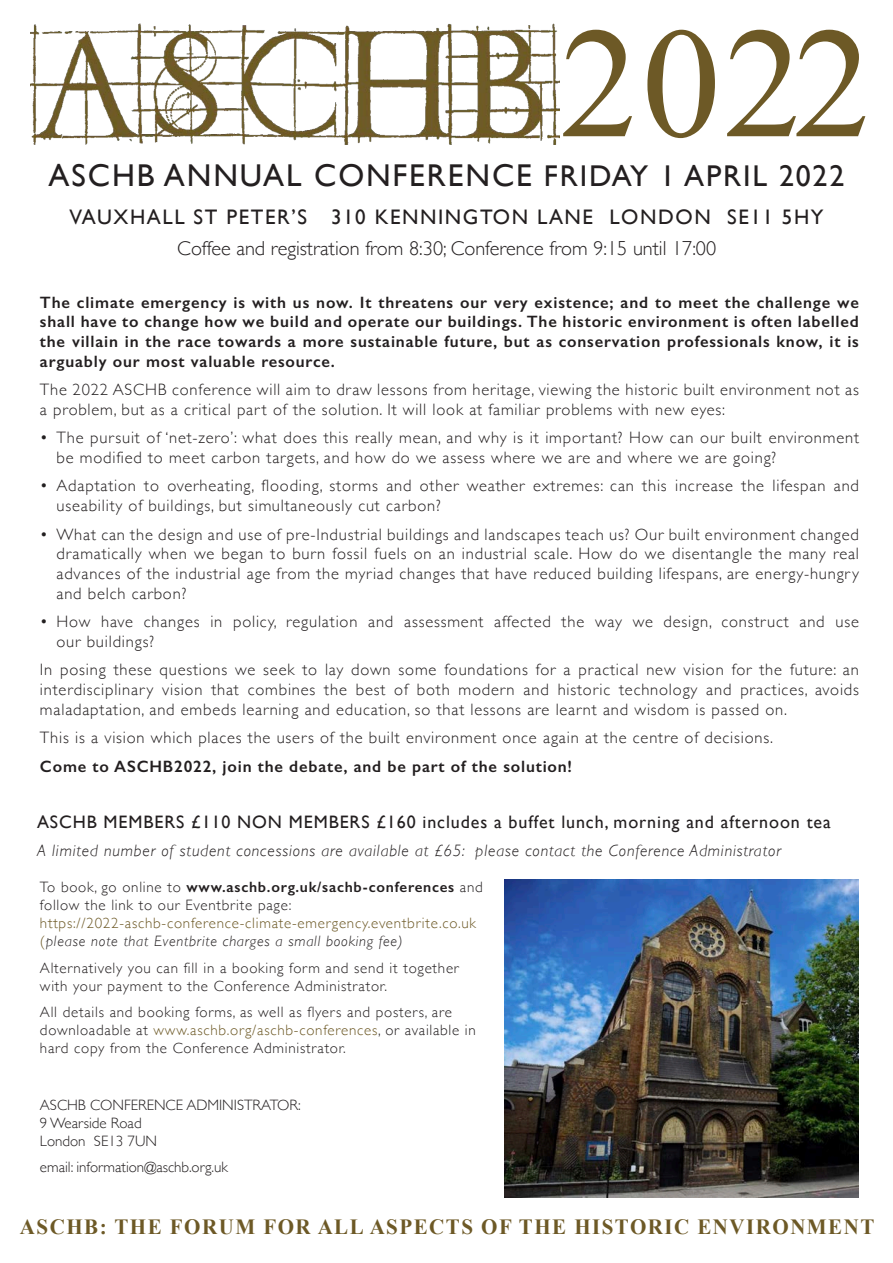
<style>
.page{position:relative;width:893px;height:1263px;background:#fff}
.page>*{position:absolute;margin:0;border:0;box-sizing:border-box;transform-origin:0 0}
.t1{font:157.65px "Times New Roman";color:#6d5926}
.BASIC{font:31.5px "Gill Sans";letter-spacing:.06em;color:#231f20}
.t2{font:700 21.6px "Times New Roman";letter-spacing:.07em;color:#6d5926}
.BASIC-2{font:21px "Gill Sans";letter-spacing:.075em;color:#231f20}
.BASIC-3{font:300 20.25px "Gill Sans";color:#231f20}
.General_text{font:18px "Gill Sans";letter-spacing:.05em;color:#231f20}
.General_text-2{font:300 16.5px/19.8px "Gill Sans";letter-spacing:.05em;color:#231f20}
.General_text-3{font:600 16.5px/19.8px "Gill Sans";letter-spacing:.05em;color:#231f20;text-align:justify}
.BASIC-4{font:italic 300 16.5px "Gill Sans";letter-spacing:.05em;color:#231f20}
.General_text-4{font:300 15px/18px "Gill Sans";letter-spacing:.05em;color:#6d5926}
.BASIC-5{font:300 15px/18px "Gill Sans";letter-spacing:.05em;color:#231f20}
.General_text-5{font:300 15px/18px "Gill Sans";letter-spacing:.05em;color:#231f20}
.BASIC-6{font:300 15px/18px "Gill Sans";color:#231f20}
.s1{font-size:30px}
.s2{color:#231f20}
.s3{font-weight:600;color:#231f20}
.s4{font-style:italic;color:#231f20}
.s5{color:#6d5926}
</style>
<div class="page">
<img style="left:505px;top:879px;width:354px;height:318px">
<img style="left:30px;top:24px;width:529px;height:121px">
<p class="t1" style="left:560px;top:-23px;width:314px">2022</p>
<p class="BASIC" style="left:49px;top:157px;width:797px">ASCHB ANNUAL CONFERENCE <span class="s1">FRIDAY 1 APRIL 2022</span></p>
<p class="BASIC-2" style="left:69px;top:205px;width:756px">VAUXHALL ST PETER’S 310 KENNINGTON LANE LONDON SE11 5HY</p>
<p class="BASIC-3" style="left:177px;top:232px;width:540px">Coffee and registration from 8:30; Conference from 9:15 until 17:00</p>
<p class="General_text-3" style="left:40px;top:292px;width:820px">The climate emergency is with us now. It threatens our very existence; and to meet the challenge we shall have to change how we build and operate our buildings. The historic environment is often labelled the villain in the race towards a more sustainable future, but as conservation professionals know, it is arguably our most valuable resource.</p>
<p class="General_text-2" style="left:40px;top:379px;width:820px">The 2022 ASCHB conference will aim to draw lessons from heritage, viewing the historic built environment not as a problem, but as a critical part of the solution. It will look at familiar problems with new eyes:</p>
<p class="General_text-2" style="left:56px;top:427px;width:804px;text-indent:-16px">• The pursuit of ‘net-zero’: what does this really mean, and why is it important? How can our built environment be modified to meet carbon targets, and how do we assess where we are and where we are going?</p>
<p class="General_text-2" style="left:56px;top:475px;width:804px;text-indent:-16px">• Adaptation to overheating, flooding, storms and other weather extremes: can this increase the lifespan and useability of buildings, but simultaneously cut carbon?</p>
<p class="General_text-2" style="left:56px;top:523px;width:804px;text-align:justify;text-indent:-16px">• What can the design and use of pre-Industrial buildings and landscapes teach us? Our built environment changed dramatically when we began to burn fossil fuels on an industrial scale. How do we disentangle the many real advances of the industrial age from the myriad changes that have reduced building lifespans, are energy-hungry and belch carbon?</p>
<p class="General_text-2" style="left:56px;top:611px;width:804px;text-indent:-16px">• How have changes in policy, regulation and assessment affected the way we design, construct and use our buildings?</p>
<p class="General_text-2" style="left:40px;top:659px;width:820px;text-align:justify">In posing these questions we seek to lay down some foundations for a practical new vision for the future: an interdisciplinary vision that combines the best of both modern and historic technology and practices, avoids maladaptation, and embeds learning and education, so that lessons are learnt and wisdom is passed on.</p>
<p class="General_text-2" style="left:40px;top:727px;width:734px">This is a vision which places the users of the built environment once again at the centre of decisions.</p>
<p class="General_text-3" style="left:40px;top:756px;width:534px">Come to ASCHB2022, join the debate, and be part of the solution!</p>
<p class="General_text" style="left:37px;top:812px;width:795px">ASCHB MEMBERS £110 NON MEMBERS £160 includes a buffet lunch, morning and afternoon tea</p>
<p class="BASIC-4" style="left:37px;top:841px;width:745px">A limited number of student concessions are available at £65: please contact the Conference Administrator</p>
<p class="General_text-4" style="left:40px;top:878px;width:444px"><span class="s2">To book, go online to</span> <span class="s3">www.aschb.org.uk/sachb-conferences</span> <span class="s2">and follow the link to our Eventbrite page: </span>https://2022-aschb-conference-climate-emergency.eventbrite.co.uk (<span class="s4">please note that Eventbrite charges a small booking fee)</span></p>
<p class="General_text-5" style="left:40px;top:958px;width:420px">Alternatively you can fill in a booking form and send it together with your payment to the Conference Administrator.</p>
<p class="BASIC-5" style="left:40px;top:1003px;width:437px">All details and booking forms, as well as flyers and posters, are downloadable at <span class="s5">www.aschb.org/aschb-conferences</span>, or available in hard copy from the Conference Administrator.</p>
<p class="BASIC-6" style="left:40px;top:1095px;width:262px">ASCHB CONFERENCE ADMINISTRATOR:<br>9 Wearside Road<br>London SE13 7UN</p>
<p class="BASIC-6" style="left:40px;top:1157px;width:189px">email: information@aschb.org.uk</p>
<p class="t2" style="left:20px;top:1212px;width:856px">ASCHB: THE FORUM FOR ALL ASPECTS OF THE HISTORIC ENVIRONMENT</p>
</div>
